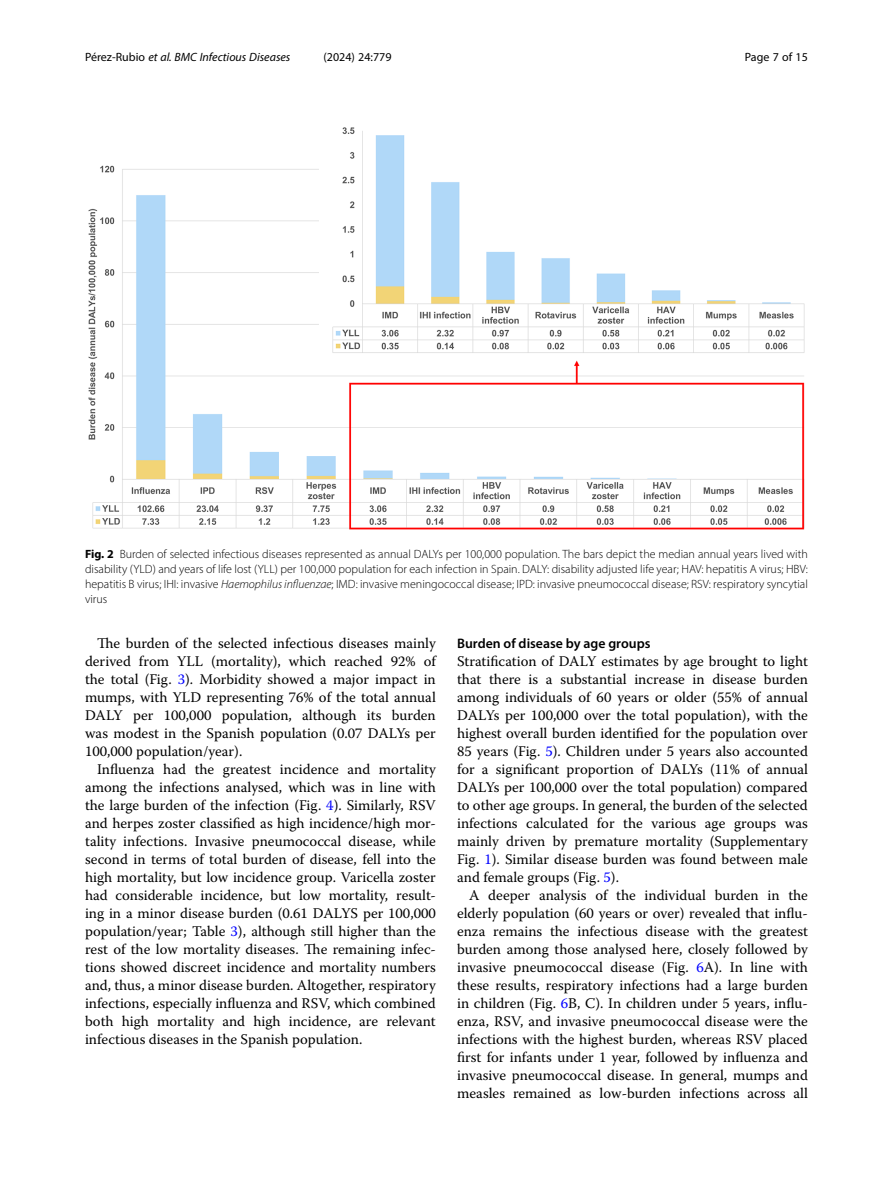
<style>
.page{position:relative;width:893px;height:1191px;background:#fff}
.page>*{position:absolute;margin:0;border:0;box-sizing:border-box;transform-origin:0 0}
.Body_Text_Indent{font:14.7px/18px "Warnock Pro";color:#000;text-align:justify}
.Body_Text{font:14.7px/18px "Warnock Pro";color:#000;text-align:justify}
.Head_2{font:600 13.8px "Myriad Pro";color:#000}
.Figure_Caption{font:300 12px/15px "Myriad Pro";color:#000;text-align:justify}
.t1{font:italic 12px "Myriad Pro";color:#000}
.t2{font:12px "Myriad Pro";color:#000}
.s1{font-style:normal}
.s2{font-weight:700}
.s3{font-style:italic}
.s4{color:#00f}
</style>
<div class="page">
<img style="left:88px;top:127px;width:717px;height:403px">
<p class="t1" style="left:85px;top:50px;width:207px"><span class="s1">Pérez-Rubio</span> et al. BMC Infectious Diseases</p>
<p class="t2" style="left:323px;top:50px;width:70px">(2024) 24:779</p>
<p class="t2" style="left:745px;top:50px;width:65px">Page 7 of 15</p>
<p class="Figure_Caption" style="left:85px;top:546px;width:724px"><span class="s2">Fig. 2</span> Burden of selected infectious diseases represented as annual DALYs per 100,000 population. The bars depict the median annual years lived with disability (YLD) and years of life lost (YLL) per 100,000 population for each infection in Spain. DALY: disability adjusted life year; HAV: hepatitis A virus; HBV: hepatitis B virus; IHI: invasive <span class="s3">Haemophilus influenzae</span>; IMD: invasive meningococcal disease; IPD: invasive pneumococcal disease; RSV: respiratory syncytial virus</p>
<p class="Body_Text_Indent" style="left:85px;top:634px;width:352px;text-indent:12px">The burden of the selected infectious diseases mainly derived from YLL (mortality), which reached 92% of the total (Fig. <span class="s4">3</span>). Morbidity showed a major impact in mumps, with YLD representing 76% of the total annual DALY per 100,000 population, although its burden was modest in the Spanish population (0.07 DALYs per 100,000 population/year).</p>
<p class="Body_Text_Indent" style="left:85px;top:760px;width:352px;text-indent:12px">Influenza had the greatest incidence and mortality among the infections analysed, which was in line with the large burden of the infection (Fig. <span class="s4">4</span>). Similarly, RSV and herpes zoster classified as high incidence/high mor&shy;tality infections. Invasive pneumococcal disease, while second in terms of total burden of disease, fell into the high mortality, but low incidence group. Varicella zoster had considerable incidence, but low mortality, result&shy;ing in a minor disease burden (0.61 DALYS per 100,000 population/year; Table <span class="s4">3</span>), although still higher than the rest of the low mortality diseases. The remaining infec&shy;tions showed discreet incidence and mortality numbers and, thus, a minor disease burden. Altogether, respiratory infections, especially influenza and RSV, which combined both high mortality and high incidence, are relevant infectious diseases in the Spanish population.</p>
<p class="Head_2" style="left:457px;top:635px;width:195px">Burden of disease by age groups</p>
<p class="Body_Text" style="left:457px;top:652px;width:352px">Stratification of DALY estimates by age brought to light that there is a substantial increase in disease burden among individuals of 60 years or older (55% of annual DALYs per 100,000 over the total population), with the highest overall burden identified for the population over 85 years (Fig. <span class="s4">5</span>). Children under 5 years also accounted for a significant proportion of DALYs (11% of annual DALYs per 100,000 over the total population) compared to other age groups. In general, the burden of the selected infections calculated for the various age groups was mainly driven by premature mortality (Supplementary Fig. <span class="s4">1</span>). Similar disease burden was found between male and female groups (Fig. <span class="s4">5</span>).</p>
<p class="Body_Text_Indent" style="left:457px;top:886px;width:352px;text-indent:12px">A deeper analysis of the individual burden in the elderly population (60 years or over) revealed that influ&shy;enza remains the infectious disease with the greatest burden among those analysed here, closely followed by invasive pneumococcal disease (Fig. <span class="s4">6</span>A). In line with these results, respiratory infections had a large burden in children (Fig. <span class="s4">6</span>B, C). In children under 5 years, influ&shy;enza, RSV, and invasive pneumococcal disease were the infections with the highest burden, whereas RSV placed first for infants under 1 year, followed by influenza and invasive pneumococcal disease. In general, mumps and measles remained as low-burden infections across all</p>
</div>
